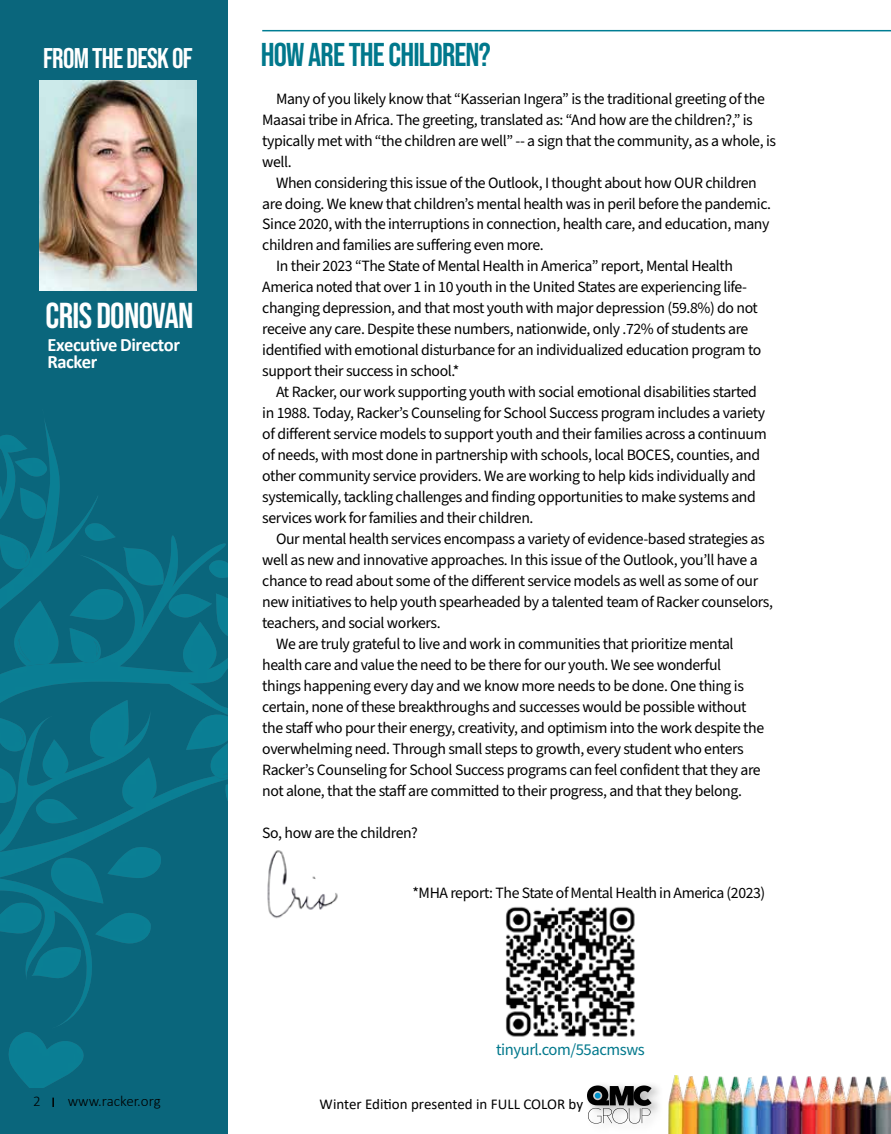
<style>
.page{position:relative;width:891px;height:1134px;background:#fff}
.page>*{position:absolute;margin:0;border:0;box-sizing:border-box;transform-origin:0 0}
.t1{font:36px "Bebas Neue";letter-spacing:-.02em;color:#fff}
.t2{font:33px "Bebas Neue";letter-spacing:-.025em;color:#00788c}
.t3{font:28.5px "Bebas Neue";letter-spacing:-.025em;color:#fff}
.t4{font:700 18.9px/17.9px "Calibri";letter-spacing:-.025em;color:#fff}
.t5{font:16.65px "Source Sans Variable";letter-spacing:-.025em;color:#00788c}
.t6{font:15.75px/21px "Source Sans 3";letter-spacing:-.025em;color:#000}
.t7{font:15.75px "Source Sans Variable";letter-spacing:-.025em;color:#000}
.t8{font:15px "Calibri";color:#000}
.t9{font:300 15px "Calibri";color:#000}
</style>
<div class="page">
<div style="left:0;top:0;width:228px;height:1134px;background:#0a667c"></div>
<img style="left:668px;top:1075px;width:222px;height:59px">
<div style="left:585px;top:1081px;width:80px;height:53px;background:#000;opacity:.3"></div>
<svg style="left:587px;top:1086px;width:65px;height:38px"></svg>
<hr style="left:262px;top:30px;width:629px;height:1px;background:#007d93">
<svg style="left:0;top:423px;width:228px;height:665px"></svg>
<img style="left:267px;top:850px;width:71px;height:69px">
<img style="left:40px;top:80px;width:156px;height:210px">
<img style="left:505px;top:906px;width:130px;height:131px">
<h3 class="t3" style="left:43px;top:42px;width:151px">FROM THE DESK OF</h3>
<h1 class="t1" style="left:46px;top:295px;width:149px">CRIS DONOVAN</h1>
<p class="t4" style="left:48px;top:335px;width:134px">Executive Director<br>Racker</p>
<h2 class="t2" style="left:261px;top:35px;width:232px">HOW ARE THE CHILDREN?</h2>
<p class="t6" style="left:262px;top:88px;width:515px;text-indent:14px">Many of you likely know that “Kasserian Ingera” is the traditional greeting of the Maasai tribe in Africa. The greeting, translated as: “And how are the children?,” is typically met with “the children are well” -- a sign that the community, as a whole, is well.</p>
<p class="t6" style="left:276px;top:172px;width:482px">When considering this issue of the Outlook, I thought about how OUR children</p>
<p class="t6" style="left:262px;top:193px;width:510px">are doing. We knew that children’s mental health was in peril before the pandemic.</p>
<p class="t6" style="left:262px;top:214px;width:509px">Since 2020, with the interruptions in connection, health care, and education, many</p>
<p class="t6" style="left:262px;top:235px;width:283px">children and families are suffering even more.</p>
<p class="t6" style="left:276px;top:256px;width:459px">In their 2023 “The State of Mental Health in America” report, Mental Health</p>
<p class="t6" style="left:262px;top:277px;width:486px">America noted that over 1 in 10 youth in the United States are experiencing life-</p>
<p class="t6" style="left:262px;top:298px;width:497px">changing depression, and that most youth with major depression (59.8%) do not</p>
<p class="t6" style="left:262px;top:319px;width:488px">receive any care. Despite these numbers, nationwide, only .72% of students are</p>
<p class="t6" style="left:262px;top:340px;width:501px">identified with emotional disturbance for an individualized education program to</p>
<p class="t6" style="left:262px;top:361px;width:199px">support their success in school.*</p>
<p class="t6" style="left:276px;top:382px;width:482px">At Racker, our work supporting youth with social emotional disabilities started</p>
<p class="t6" style="left:262px;top:403px;width:504px">in 1988. Today, Racker’s Counseling for School Success program includes a variety</p>
<p class="t6" style="left:262px;top:424px;width:506px">of different service models to support youth and their families across a continuum</p>
<p class="t6" style="left:262px;top:445px;width:499px">of needs, with most done in partnership with schools, local BOCES, counties, and</p>
<p class="t6" style="left:262px;top:466px;width:495px">other community service providers. We are working to help kids individually and</p>
<p class="t6" style="left:262px;top:487px;width:495px">systemically, tackling challenges and finding opportunities to make systems and</p>
<p class="t6" style="left:262px;top:508px;width:273px">services work for families and their children.</p>
<p class="t6" style="left:276px;top:529px;width:490px">Our mental health services encompass a variety of evidence-based strategies as</p>
<p class="t6" style="left:262px;top:550px;width:497px">well as new and innovative approaches. In this issue of the Outlook, you’ll have a</p>
<p class="t6" style="left:262px;top:571px;width:497px">chance to read about some of the different service models as well as some of our</p>
<p class="t6" style="left:262px;top:592px;width:512px">new initiatives to help youth spearheaded by a talented team of Racker counselors,</p>
<p class="t6" style="left:262px;top:613px;width:180px">teachers, and social workers.</p>
<p class="t6" style="left:276px;top:634px;width:459px">We are truly grateful to live and work in communities that prioritize mental</p>
<p class="t6" style="left:262px;top:655px;width:461px">health care and value the need to be there for our youth. We see wonderful</p>
<p class="t6" style="left:262px;top:676px;width:483px">things happening every day and we know more needs to be done. One thing is</p>
<p class="t6" style="left:262px;top:697px;width:486px">certain, none of these breakthroughs and successes would be possible without</p>
<p class="t6" style="left:262px;top:718px;width:503px">the staff who pour their energy, creativity, and optimism into the work despite the</p>
<p class="t6" style="left:262px;top:739px;width:483px">overwhelming need. Through small steps to growth, every student who enters</p>
<p class="t6" style="left:262px;top:760px;width:500px">Racker’s Counseling for School Success programs can feel confident that they are</p>
<p class="t6" style="left:262px;top:781px;width:481px">not alone, that the staff are committed to their progress, and that they belong.</p>
<p class="t6" style="left:262px;top:823px;width:157px">So, how are the children?</p>
<p class="t7" style="left:412px;top:884px;width:354px">*MHA report: The State of Mental Health in America (2023)</p>
<p class="t5" style="left:496px;top:1039px;width:150px">tinyurl.com/55acmsws</p>
<p class="t9" style="left:33px;top:1092px;width:9px">2</p>
<p class="t9" style="left:68px;top:1092px;width:95px">www.racker.org</p>
<p class="t8" style="left:320px;top:1093px;width:265px">Winter Edition presented in FULL COLOR by</p>
</div>
